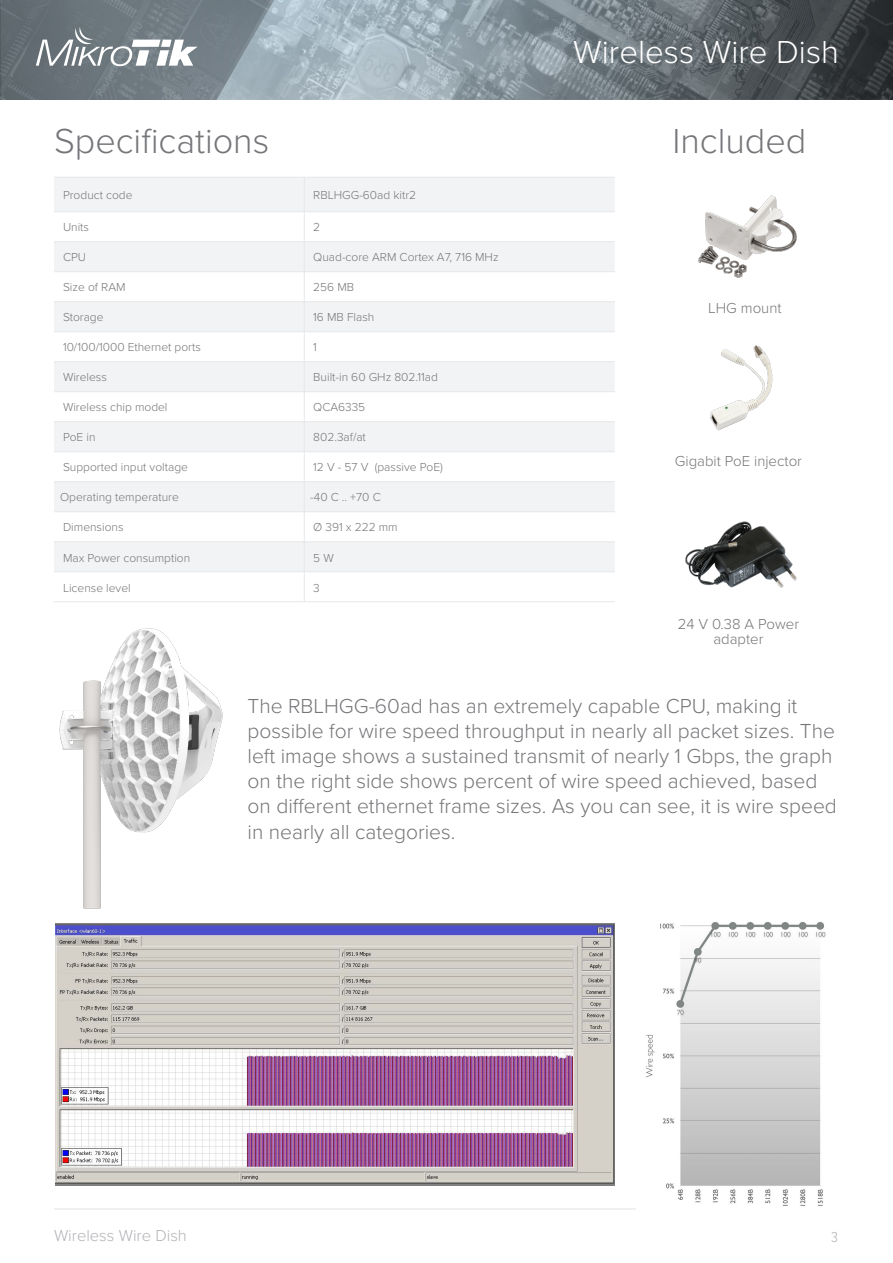
<style>
.page{position:relative;width:893px;height:1263px;background:#fff}
.page>*{position:absolute;margin:0;border:0;box-sizing:border-box;transform-origin:0 0}
.t1{font:300 36px "Proxima Nova";color:#757679}
.t2{font:300 33px "Proxima Nova";color:#fff}
.Teksts{font:300 21px/25.2px "Proxima Nova";color:#757679}
.t3{font:300 16.5px "Proxima Nova";color:#b2b3b7}
.Teksts-2{font:300 15px/15px "Proxima Nova";color:#757679;text-align:center}
.t4{font:300 15px "Proxima Nova Cond";color:#b2b3b7}
.t5{font:300 12px "Proxima Nova";color:#757679}
</style>
<div class="page">
<img style="left:0;top:0;width:893px;height:100px">
<svg style="left:36px;top:27px;width:162px;height:39px"></svg>
<hr style="left:54px;top:1209px;width:784px;height:1px;background:#e1e2e4">
<svg style="left:54px;top:178px;width:561px;height:393px;fill:#f2f3f4"></svg>
<hr style="left:54px;top:177px;width:250px;height:1px;background:#e6e7e9">
<hr style="left:304px;top:177px;width:311px;height:1px;background:#e6e7e9">
<hr style="left:304px;top:177px;width:1px;height:35px;background:#e6e7e9">
<hr style="left:54px;top:211px;width:250px;height:1px;background:#e6e7e9">
<hr style="left:304px;top:211px;width:311px;height:1px;background:#e6e7e9">
<hr style="left:304px;top:212px;width:1px;height:30px;background:#e6e7e9">
<hr style="left:54px;top:241px;width:250px;height:1px;background:#e6e7e9">
<hr style="left:304px;top:241px;width:311px;height:1px;background:#e6e7e9">
<hr style="left:304px;top:242px;width:1px;height:30px;background:#e6e7e9">
<hr style="left:54px;top:271px;width:250px;height:1px;background:#e6e7e9">
<hr style="left:304px;top:271px;width:311px;height:1px;background:#e6e7e9">
<hr style="left:304px;top:272px;width:1px;height:30px;background:#e6e7e9">
<hr style="left:54px;top:301px;width:250px;height:1px;background:#e6e7e9">
<hr style="left:304px;top:301px;width:311px;height:1px;background:#e6e7e9">
<hr style="left:304px;top:302px;width:1px;height:30px;background:#e6e7e9">
<hr style="left:54px;top:331px;width:250px;height:1px;background:#e6e7e9">
<hr style="left:304px;top:331px;width:311px;height:1px;background:#e6e7e9">
<hr style="left:304px;top:332px;width:1px;height:30px;background:#e6e7e9">
<hr style="left:54px;top:361px;width:250px;height:1px;background:#e6e7e9">
<hr style="left:304px;top:361px;width:311px;height:1px;background:#e6e7e9">
<hr style="left:304px;top:362px;width:1px;height:30px;background:#e6e7e9">
<hr style="left:54px;top:391px;width:250px;height:1px;background:#e6e7e9">
<hr style="left:304px;top:391px;width:311px;height:1px;background:#e6e7e9">
<hr style="left:304px;top:392px;width:1px;height:30px;background:#e6e7e9">
<hr style="left:54px;top:421px;width:250px;height:1px;background:#e6e7e9">
<hr style="left:304px;top:421px;width:311px;height:1px;background:#e6e7e9">
<hr style="left:304px;top:422px;width:1px;height:30px;background:#e6e7e9">
<hr style="left:54px;top:451px;width:250px;height:1px;background:#e6e7e9">
<hr style="left:304px;top:451px;width:311px;height:1px;background:#e6e7e9">
<hr style="left:304px;top:452px;width:1px;height:30px;background:#e6e7e9">
<hr style="left:54px;top:481px;width:250px;height:1px;background:#e6e7e9">
<hr style="left:304px;top:481px;width:311px;height:1px;background:#e6e7e9">
<hr style="left:304px;top:482px;width:1px;height:30px;background:#e6e7e9">
<hr style="left:54px;top:511px;width:250px;height:1px;background:#e6e7e9">
<hr style="left:304px;top:511px;width:311px;height:1px;background:#e6e7e9">
<hr style="left:304px;top:512px;width:1px;height:30px;background:#e6e7e9">
<hr style="left:54px;top:541px;width:250px;height:1px;background:#e6e7e9">
<hr style="left:304px;top:541px;width:311px;height:1px;background:#e6e7e9">
<hr style="left:304px;top:542px;width:1px;height:30px;background:#e6e7e9">
<hr style="left:54px;top:571px;width:250px;height:1px;background:#e6e7e9">
<hr style="left:304px;top:571px;width:311px;height:1px;background:#e6e7e9">
<hr style="left:304px;top:572px;width:1px;height:30px;background:#e6e7e9">
<hr style="left:54px;top:601px;width:250px;height:1px;background:#e6e7e9">
<hr style="left:304px;top:601px;width:311px;height:1px;background:#e6e7e9">
<img style="left:686px;top:521px;width:111px;height:67px">
<img style="left:710px;top:345px;width:62px;height:85px">
<img style="left:646px;top:922px;width:180px;height:284px">
<img style="left:55px;top:923px;width:560px;height:263px">
<img style="left:698px;top:195px;width:99px;height:83px">
<img style="left:59px;top:628px;width:164px;height:281px">
<p class="t2" style="left:573px;top:27px;width:267px">Wireless Wire Dish</p>
<p class="t1" style="left:54px;top:114px;width:217px">Specifications</p>
<p class="t1" style="left:672px;top:114px;width:135px">Included</p>
<p class="t5" style="left:63px;top:186px;width:71px">Product code</p>
<p class="t5" style="left:313px;top:186px;width:104px">RBLHGG-60ad kitr2</p>
<p class="t5" style="left:63px;top:218px;width:28px">Units</p>
<p class="t5" style="left:313px;top:218px;width:8px">2</p>
<p class="t5" style="left:63px;top:248px;width:25px">CPU</p>
<p class="t5" style="left:313px;top:248px;width:187px">Quad-core ARM Cortex A7, 716 MHz</p>
<p class="t5" style="left:63px;top:278px;width:64px">Size of RAM</p>
<p class="t5" style="left:313px;top:278px;width:42px">256 MB</p>
<p class="t5" style="left:63px;top:308px;width:42px">Storage</p>
<p class="t5" style="left:313px;top:308px;width:63px">16 MB Flash</p>
<p class="t5" style="left:63px;top:338px;width:139px">10/100/1000 Ethernet ports</p>
<p class="t5" style="left:313px;top:338px;width:5px">1</p>
<p class="t5" style="left:63px;top:368px;width:45px">Wireless</p>
<p class="t5" style="left:313px;top:368px;width:126px">Built-in 60 GHz 802.11ad</p>
<p class="t5" style="left:63px;top:398px;width:106px">Wireless chip model</p>
<p class="t5" style="left:313px;top:398px;width:54px">QCA6335</p>
<p class="t5" style="left:63px;top:428px;width:34px">PoE in</p>
<p class="t5" style="left:313px;top:428px;width:54px">802.3af/at</p>
<p class="t5" style="left:63px;top:458px;width:127px">Supported input voltage</p>
<p class="t5" style="left:313px;top:458px;width:131px">12 V - 57 V (passive PoE)</p>
<p class="t5" style="left:60px;top:488px;width:120px">Operating temperature</p>
<p class="t5" style="left:310px;top:488px;width:72px">-40 C .. +70 C</p>
<p class="t5" style="left:63px;top:518px;width:62px">Dimensions</p>
<p class="t5" style="left:313px;top:518px;width:86px">Ø 391 x 222 mm</p>
<p class="t5" style="left:63px;top:548px;width:129px">Max Power consumption</p>
<p class="t5" style="left:313px;top:548px;width:22px">5 W</p>
<p class="t5" style="left:63px;top:578px;width:69px">License level</p>
<p class="t5" style="left:313px;top:578px;width:8px">3</p>
<p class="Teksts-2" style="left:708px;top:299px;width:75px">LHG mount</p>
<p class="Teksts-2" style="left:675px;top:452px;width:129px">Gigabit PoE injector</p>
<p class="Teksts-2" style="left:678px;top:616px;width:123px">24 V 0.38 A Power adapter</p>
<p class="Teksts" style="left:248px;top:692px;width:591px">The RBLHGG-60ad has an extremely capable CPU, making it possible for wire speed throughput in nearly all packet sizes. The left image shows a sustained transmit of nearly 1 Gbps, the graph on the right side shows percent of wire speed achieved, based on different ethernet frame sizes. As you can see, it is wire speed in nearly all categories.</p>
<p class="t3" style="left:54px;top:1223px;width:134px">Wireless Wire Dish</p>
<p class="t4" style="left:831px;top:1226px;width:8px">3</p>
</div>
